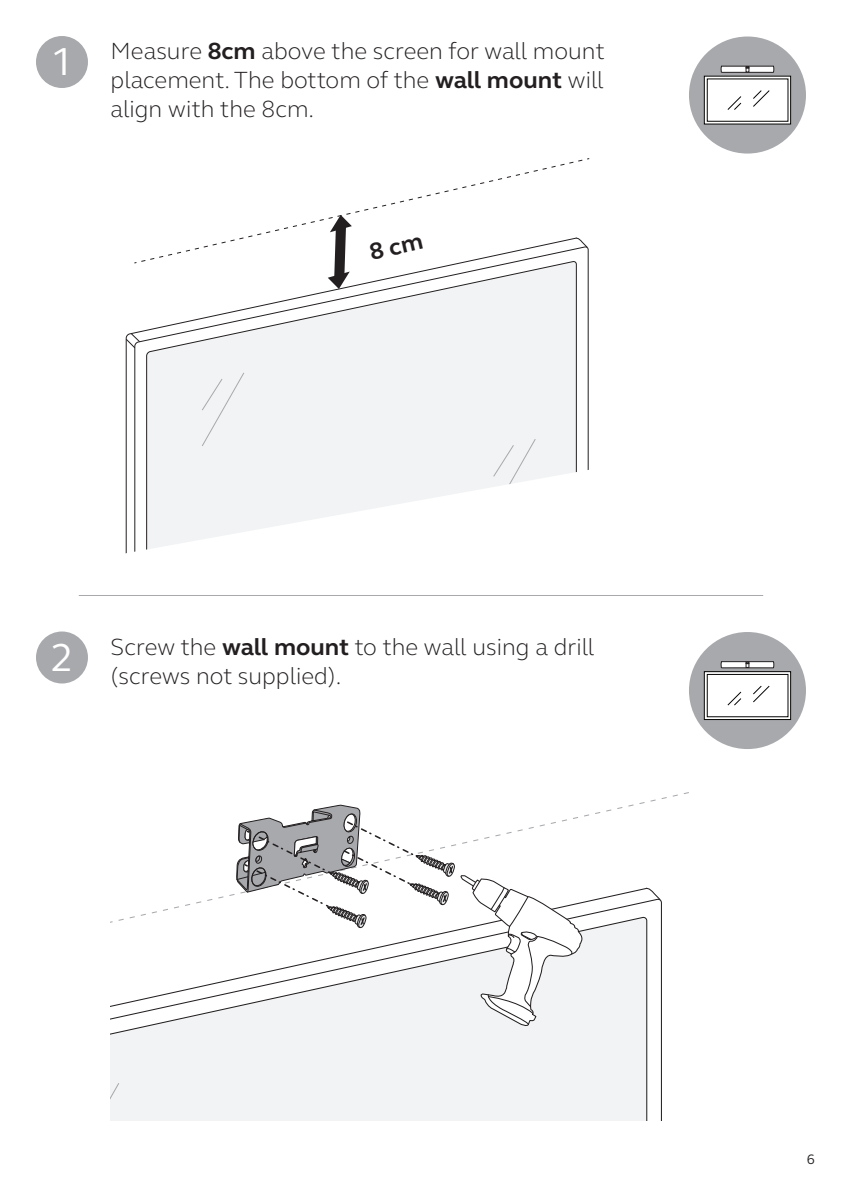
<style>
.page{position:relative;width:842px;height:1191px;background:#fff}
.page>*{position:absolute;margin:0;border:0;box-sizing:border-box;transform-origin:0 0}
.t1{font:40px "GN Elliot";color:#fff}
.t2{font:300 24px/28.8px "GN Elliot";color:#231f20;text-align:justify}
.t3{font:14px "GN Elliot";color:#231f20}
.s1{font-weight:700}
</style>
<div class="page">
<hr style="left:79px;top:595px;width:684px;height:1px;background:#a8a9ad">
<svg style="left:134px;top:247px;width:455px;height:305px"></svg>
<svg style="left:146px;top:263px;width:431px;height:289px"></svg>
<svg style="left:583px;top:242px;width:5px;height:6px"></svg>
<svg style="left:125px;top:332px;width:16px;height:17px"></svg>
<div style="left:201px;top:372px;width:44px;height:75px;background:#f2f3f4"></div>
<svg style="left:492px;top:438px;width:44px;height:75px"></svg>
<svg style="left:328px;top:263px;width:24px;height:26px"></svg>
<svg style="left:138px;top:159px;width:445px;height:104px"></svg>
<div style="left:689px;top:36px;width:117px;height:118px;background:#a8a9ad;border-radius:50%"></div>
<svg style="left:706px;top:78px;width:83px;height:44px"></svg>
<div style="left:704px;top:76px;width:87px;height:48px;border:1px solid #050504"></div>
<div style="left:707px;top:79px;width:81px;height:42px;background:#fff"></div>
<div style="left:707px;top:79px;width:81px;height:43px;border:1px solid #050504"></div>
<svg style="left:720px;top:66px;width:54px;height:44px"></svg>
<div style="left:36px;top:36px;width:52px;height:52px;background:#a8a9ad;border-radius:50%"></div>
<svg style="left:111px;top:956px;width:537px;height:164px"></svg>
<svg style="left:111px;top:1081px;width:9px;height:39px"></svg>
<svg style="left:111px;top:792px;width:578px;height:164px"></svg>
<svg style="left:236px;top:802px;width:349px;height:225px"></svg>
<div style="left:689px;top:632px;width:117px;height:117px;background:#a8a9ad;border-radius:50%"></div>
<svg style="left:706px;top:673px;width:83px;height:45px"></svg>
<div style="left:704px;top:671px;width:87px;height:49px;border:1px solid #050504"></div>
<div style="left:707px;top:674px;width:81px;height:42px;background:#fff"></div>
<svg style="left:720px;top:661px;width:54px;height:45px"></svg>
<div style="left:36px;top:631px;width:52px;height:52px;background:#a8a9ad;border-radius:50%"></div>
<svg style="left:369px;top:237px;width:54px;height:23px"></svg>
<p class="t1" style="left:50px;top:35px;width:25px">1</p>
<p class="t2" style="left:111px;top:36px;width:496px">Measure <span class="s1">8cm</span> above the screen for wall mount placement. The bottom of the <span class="s1">wall mount</span> will align with the 8cm.</p>
<p class="t1" style="left:50px;top:630px;width:25px">2</p>
<p class="t2" style="left:111px;top:631px;width:485px">Screw the <span class="s1">wall mount</span> to the wall using a drill (screws not supplied).</p>
<p class="t3" style="left:807px;top:1150px;width:10px">6</p>
</div>
